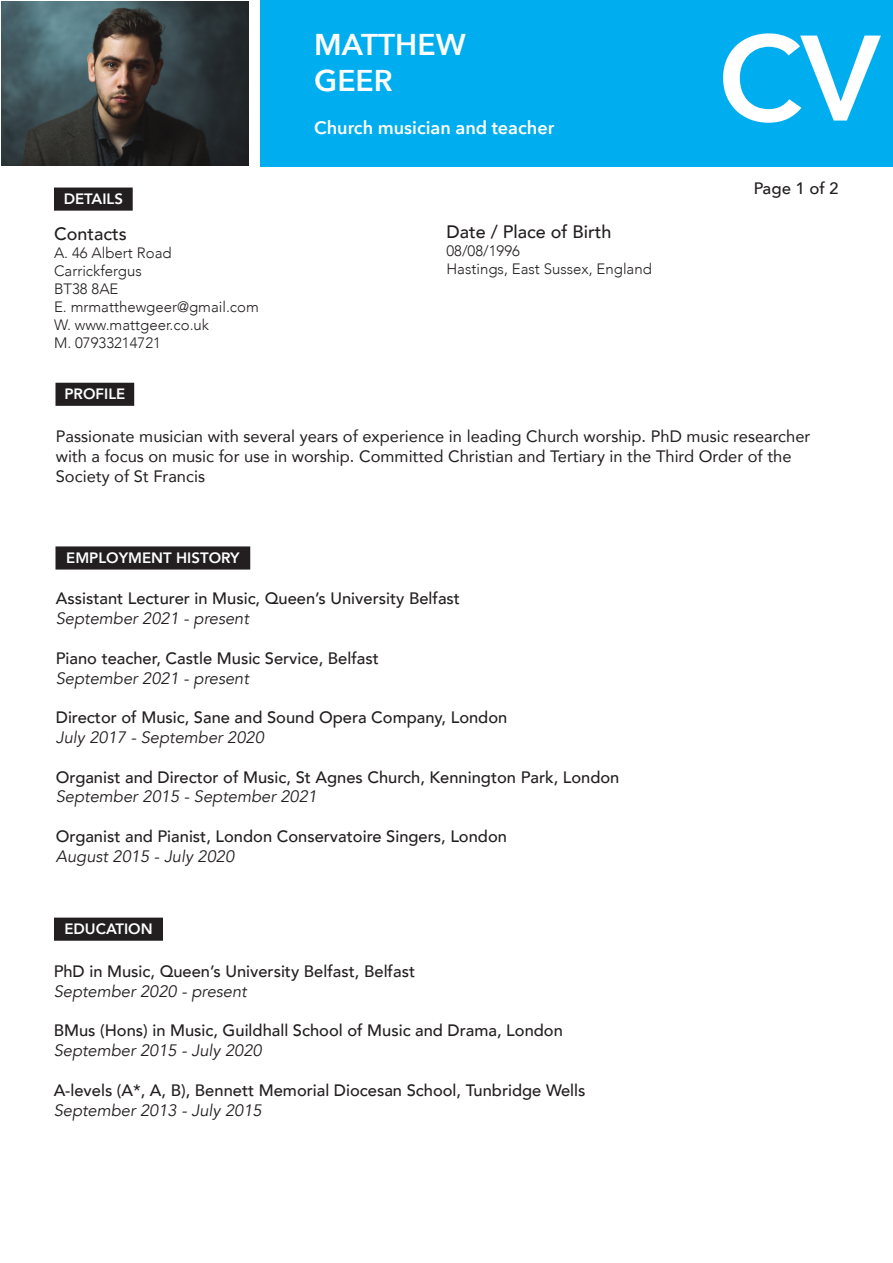
<style>
.page{position:relative;width:893px;height:1263px;background:#fff}
.page>*{position:absolute;margin:0;border:0;box-sizing:border-box;transform-origin:0 0}
.t1{font:600 120px "Avenir Next";color:#fff}
.t2{font:600 30px "Avenir Next";color:#fff}
.t3{font:500 18px "Avenir";color:#231f20}
.t4{font:600 18px "Avenir Next";color:#fff}
.t5{font:500 16.5px "Avenir";color:#231f20}
.t6{font:16.5px/19.8px "Avenir";color:#231f20}
.t7{font:italic 16.5px "Avenir";color:#231f20}
.t8{font:500 16.5px "Avenir Next";color:#231f20}
.t9{font:300 15px "Avenir";color:#231f20}
.t10{font:800 15px "Avenir";color:#fff}
</style>
<div class="page">
<img style="left:1px;top:1px;width:248px;height:165px">
<div style="left:260px;top:0;width:633px;height:167px;background:#00aeef"></div>
<div style="left:55px;top:188px;width:77px;height:22px;background:#231f20"></div>
<div style="left:54px;top:188px;width:79px;height:23px;border:2px solid #231f20"></div>
<div style="left:56px;top:383px;width:77px;height:22px;background:#231f20"></div>
<div style="left:56px;top:383px;width:78px;height:23px;border:2px solid #231f20"></div>
<div style="left:56px;top:547px;width:193px;height:22px;background:#231f20"></div>
<div style="left:56px;top:546px;width:194px;height:23px;border:2px solid #231f20"></div>
<div style="left:55px;top:918px;width:107px;height:22px;background:#231f20"></div>
<div style="left:54px;top:917px;width:109px;height:24px;border:2px solid #231f20"></div>
<p class="t10" style="left:64px;top:187px;width:61px">DETAILS</p>
<p class="t3" style="left:54px;top:218px;width:74px">Contacts</p>
<p class="t9" style="left:54px;top:244px;width:119px">A. 46 Albert Road</p>
<p class="t9" style="left:54px;top:262px;width:89px">Carrickfergus</p>
<p class="t9" style="left:54px;top:280px;width:66px">BT38 8AE</p>
<p class="t9" style="left:54px;top:298px;width:206px">E. mrmatthewgeer@gmail.com</p>
<p class="t9" style="left:54px;top:316px;width:157px">W. www.mattgeer.co.uk</p>
<p class="t9" style="left:54px;top:334px;width:108px">M. 07933214721</p>
<p class="t2" style="left:314px;top:19px;width:153px">MATTHEW</p>
<p class="t2" style="left:314px;top:55px;width:80px">GEER</p>
<p class="t4" style="left:314px;top:113px;width:242px">Church musician and teacher</p>
<p class="t3" style="left:446px;top:216px;width:167px">Date / Place of Birth</p>
<p class="t9" style="left:446px;top:242px;width:75px">08/08/1996</p>
<p class="t9" style="left:446px;top:260px;width:207px">Hastings, East Sussex, England</p>
<p class="t1" style="left:718px;top:-24px;width:163px">CV</p>
<p class="t8" style="left:754px;top:174px;width:87px">Page 1 of 2</p>
<p class="t10" style="left:64px;top:382px;width:62px">PROFILE</p>
<p class="t6" style="left:56px;top:426px;width:756px">Passionate musician with several years of experience in leading Church worship. PhD music researcher with a focus on music for use in worship. Committed Christian and Tertiary in the Third Order of the<br>Society of St Francis</p>
<p class="t10" style="left:66px;top:546px;width:175px">EMPLOYMENT HISTORY</p>
<p class="t5" style="left:56px;top:584px;width:406px">Assistant Lecturer in Music, Queen’s University Belfast</p>
<p class="t7" style="left:56px;top:609px;width:195px">September 2021 - present</p>
<p class="t5" style="left:56px;top:644px;width:325px">Piano teacher, Castle Music Service, Belfast</p>
<p class="t7" style="left:56px;top:668px;width:195px">September 2021 - present</p>
<p class="t5" style="left:56px;top:703px;width:453px">Director of Music, Sane and Sound Opera Company, London</p>
<p class="t7" style="left:56px;top:727px;width:210px">July 2017 - September 2020</p>
<p class="t5" style="left:56px;top:762px;width:565px">Organist and Director of Music, St Agnes Church, Kennington Park, London</p>
<p class="t7" style="left:56px;top:787px;width:263px">September 2015 - September 2021</p>
<p class="t5" style="left:56px;top:822px;width:453px">Organist and Pianist, London Conservatoire Singers, London</p>
<p class="t7" style="left:56px;top:846px;width:180px">August 2015 - July 2020</p>
<p class="t10" style="left:64px;top:917px;width:90px">EDUCATION</p>
<p class="t5" style="left:54px;top:957px;width:363px">PhD in Music, Queen’s University Belfast, Belfast</p>
<p class="t7" style="left:54px;top:981px;width:195px">September 2020 - present</p>
<p class="t5" style="left:54px;top:1016px;width:511px">BMus (Hons) in Music, Guildhall School of Music and Drama, London</p>
<p class="t7" style="left:54px;top:1041px;width:210px">September 2015 - July 2020</p>
<p class="t5" style="left:54px;top:1076px;width:533px">A-levels (A*, A, B), Bennett Memorial Diocesan School, Tunbridge Wells</p>
<p class="t7" style="left:54px;top:1100px;width:210px">September 2013 - July 2015</p>
</div>
